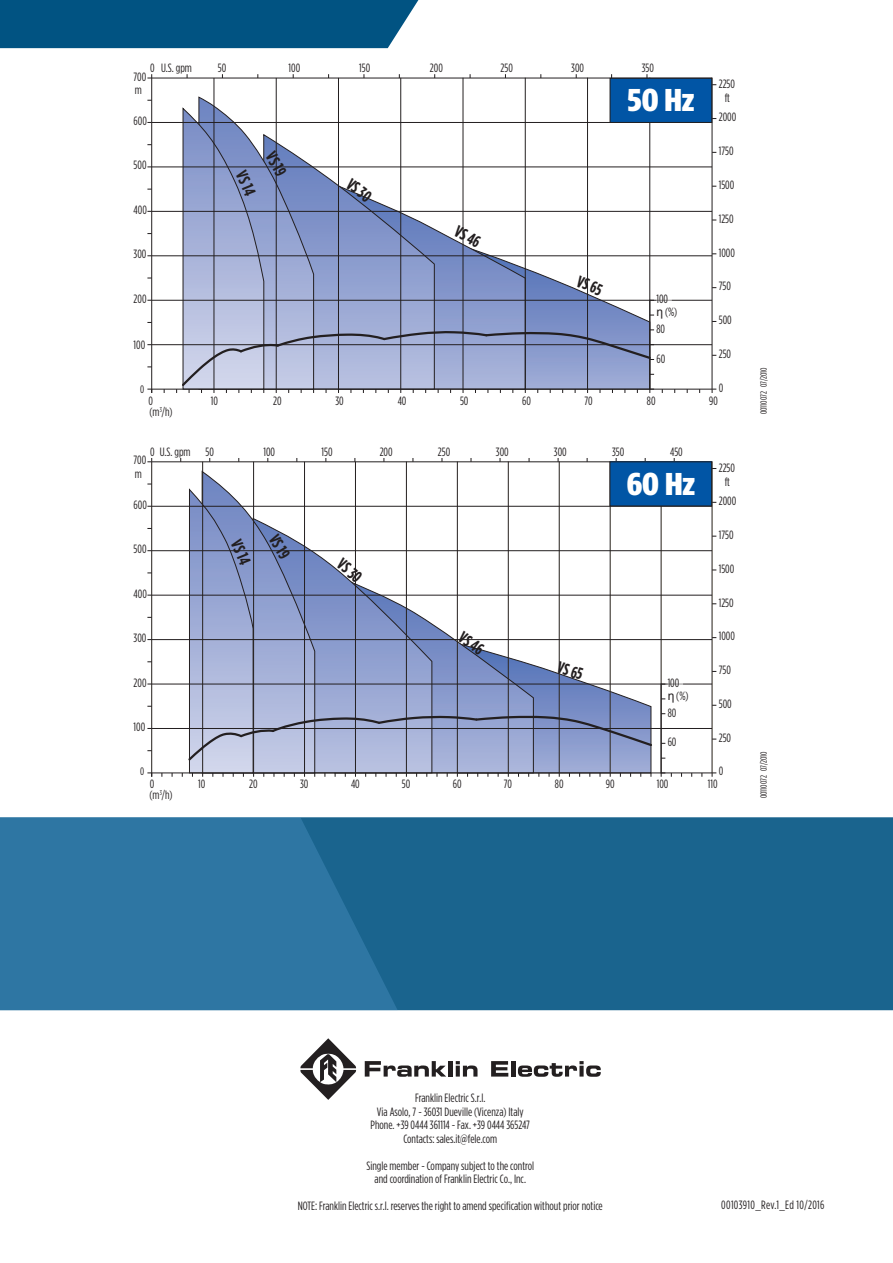
<style>
.page{position:relative;width:893px;height:1263px;background:#fff}
.page>*{position:absolute;margin:0;border:0;box-sizing:border-box;transform-origin:0 0}
.t1{font:900 31.5px "Gotham Condensed";color:#fff;scale:1.25 1}
.t2{font:700 16.5px "Gotham Condensed";color:#231f20}
.t3{font:12px/14.7px "Gotham Condensed";color:#231f20;text-align:center}
.t4{font:12px "Gotham Condensed";letter-spacing:.025em;color:#231f20}
.t5{font:10.8px "Gotham Condensed";color:#231f20}
.t6{font:9px "Gotham Condensed";color:#231f20}
.s1{font-family:"Arial"}
</style>
<div class="page">
<div style="left:398px;top:817px;width:495px;height:193px;background:#1a648e"></div>
<div style="left:0;top:0;width:418px;height:48px;background:#015382"></div>
<svg style="left:0;top:817px;width:398px;height:193px;background:#2b73a0"></svg>
<svg style="left:365px;top:1061px;width:81px;height:16px"></svg>
<hr style="left:448px;top:1061px;width:4px;height:15px;background:#231f20">
<svg style="left:456px;top:1061px;width:21px;height:15px"></svg>
<svg style="left:491px;top:1061px;width:17px;height:15px"></svg>
<hr style="left:511px;top:1061px;width:4px;height:15px;background:#231f20">
<svg style="left:518px;top:1061px;width:83px;height:16px"></svg>
<svg style="left:300px;top:1038px;width:56px;height:62px"></svg>
<hr style="left:151px;top:78px;width:1px;height:311px;background:#231f20">
<hr style="left:214px;top:78px;width:1px;height:311px;background:#231f20">
<hr style="left:276px;top:78px;width:1px;height:311px;background:#231f20">
<hr style="left:338px;top:78px;width:1px;height:311px;background:#231f20">
<hr style="left:400px;top:78px;width:1px;height:311px;background:#231f20">
<hr style="left:463px;top:78px;width:1px;height:311px;background:#231f20">
<hr style="left:525px;top:78px;width:1px;height:311px;background:#231f20">
<hr style="left:587px;top:78px;width:1px;height:311px;background:#231f20">
<hr style="left:712px;top:78px;width:1px;height:311px;background:#231f20">
<hr style="left:152px;top:389px;width:560px;height:1px;background:#231f20">
<hr style="left:152px;top:344px;width:560px;height:1px;background:#231f20">
<hr style="left:152px;top:300px;width:560px;height:1px;background:#231f20">
<hr style="left:152px;top:256px;width:560px;height:1px;background:#231f20">
<hr style="left:152px;top:211px;width:560px;height:1px;background:#231f20">
<hr style="left:152px;top:167px;width:560px;height:1px;background:#231f20">
<hr style="left:152px;top:122px;width:560px;height:1px;background:#231f20">
<hr style="left:152px;top:78px;width:560px;height:1px;background:#231f20">
<hr style="left:151px;top:462px;width:1px;height:311px;background:#231f20">
<hr style="left:202px;top:462px;width:1px;height:311px;background:#231f20">
<hr style="left:253px;top:462px;width:1px;height:311px;background:#231f20">
<hr style="left:304px;top:462px;width:1px;height:311px;background:#231f20">
<hr style="left:355px;top:462px;width:1px;height:311px;background:#231f20">
<hr style="left:406px;top:462px;width:1px;height:311px;background:#231f20">
<hr style="left:457px;top:462px;width:1px;height:311px;background:#231f20">
<hr style="left:508px;top:461px;width:1px;height:312px;background:#231f20">
<hr style="left:559px;top:461px;width:1px;height:312px;background:#231f20">
<hr style="left:610px;top:461px;width:1px;height:312px;background:#231f20">
<hr style="left:661px;top:461px;width:1px;height:312px;background:#231f20">
<hr style="left:712px;top:461px;width:1px;height:312px;background:#231f20">
<hr style="left:152px;top:773px;width:560px;height:1px;background:#231f20">
<hr style="left:152px;top:728px;width:560px;height:1px;background:#231f20">
<hr style="left:152px;top:684px;width:560px;height:1px;background:#231f20">
<hr style="left:152px;top:639px;width:560px;height:1px;background:#231f20">
<hr style="left:152px;top:595px;width:560px;height:1px;background:#231f20">
<hr style="left:152px;top:550px;width:560px;height:1px;background:#231f20">
<hr style="left:152px;top:506px;width:560px;height:1px;background:#231f20">
<hr style="left:152px;top:462px;width:560px;height:1px;background:#231f20">
<svg style="left:147px;top:74px;width:5px;height:5px"></svg>
<svg style="left:147px;top:772px;width:5px;height:5px"></svg>
<svg style="left:656px;top:295px;width:16px;height:11px"></svg>
<svg style="left:668px;top:679px;width:15px;height:11px"></svg>
<div style="left:610px;top:462px;width:102px;height:44px;background:#0155a5"></div>
<div style="left:610px;top:78px;width:102px;height:44px;background:#0155a5"></div>
<div style="left:610px;top:78px;width:102px;height:45px;border:1px solid #231f20"></div>
<svg style="left:709px;top:389px;width:8px;height:4px"></svg>
<svg style="left:182px;top:470px;width:472px;height:307px"></svg>
<svg style="left:176px;top:96px;width:478px;height:297px"></svg>
<p class="t3" style="left:150px;top:60px;width:43px">0 U.S. gpm</p>
<p class="t3" style="left:218px;top:60px;width:10px">50</p>
<p class="t3" style="left:289px;top:60px;width:13px">100</p>
<p class="t3" style="left:359px;top:60px;width:13px">150</p>
<p class="t3" style="left:430px;top:60px;width:15px">200</p>
<p class="t3" style="left:501px;top:60px;width:14px">250</p>
<p class="t3" style="left:571px;top:60px;width:14px">300</p>
<p class="t3" style="left:642px;top:60px;width:14px">350</p>
<p class="t3" style="left:134px;top:69px;width:14px">700</p>
<p class="t3" style="left:134px;top:113px;width:15px">600</p>
<p class="t3" style="left:135px;top:82px;width:9px">m</p>
<p class="t1" style="left:627px;top:81px;width:55px">50 Hz</p>
<p class="t3" style="left:134px;top:158px;width:15px">500</p>
<p class="t3" style="left:134px;top:202px;width:15px">400</p>
<p class="t3" style="left:134px;top:247px;width:14px">300</p>
<p class="t3" style="left:134px;top:291px;width:15px">200</p>
<p class="t3" style="left:134px;top:337px;width:13px">100</p>
<p class="t5" style="left:140px;top:383px;width:6px">0</p>
<p class="t3" style="left:148px;top:394px;width:6px">0</p>
<p class="t3" style="left:211px;top:394px;width:9px">10</p>
<p class="t3" style="left:150px;top:404px;width:25px">(m<sup>3</sup>/h)</p>
<p class="t2" style="left:461px;top:222px;width:28px;rotate:29deg">VS 46</p>
<p class="t2" style="left:582px;top:272px;width:27px;rotate:23deg">VS 65</p>
<p class="t3" style="left:656px;top:292px;width:13px">100</p>
<p class="t3" style="left:656px;top:321px;width:10px">80</p>
<p class="t3" style="left:656px;top:351px;width:10px">60</p>
<p class="t3" style="left:656px;top:304px;width:22px"><span class="s1">η</span> (%)</p>
<p class="t3" style="left:273px;top:394px;width:10px">20</p>
<p class="t3" style="left:335px;top:394px;width:10px">30</p>
<p class="t3" style="left:398px;top:394px;width:10px">40</p>
<p class="t3" style="left:460px;top:394px;width:10px">50</p>
<p class="t3" style="left:522px;top:394px;width:10px">60</p>
<p class="t3" style="left:585px;top:394px;width:10px">70</p>
<p class="t3" style="left:647px;top:394px;width:10px">80</p>
<p class="t3" style="left:150px;top:444px;width:65px">0 U.S. gpm 50</p>
<p class="t3" style="left:263px;top:444px;width:13px">100</p>
<p class="t3" style="left:322px;top:444px;width:13px">150</p>
<p class="t3" style="left:380px;top:444px;width:15px">200</p>
<p class="t3" style="left:438px;top:444px;width:14px">250</p>
<p class="t3" style="left:496px;top:444px;width:14px">300</p>
<p class="t3" style="left:554px;top:444px;width:14px">300</p>
<p class="t3" style="left:612px;top:444px;width:14px">350</p>
<p class="t3" style="left:670px;top:444px;width:14px">450</p>
<p class="t3" style="left:134px;top:453px;width:14px">700</p>
<p class="t3" style="left:134px;top:497px;width:15px">600</p>
<p class="t3" style="left:135px;top:466px;width:9px">m</p>
<p class="t1" style="left:627px;top:465px;width:56px">60 Hz</p>
<p class="t3" style="left:134px;top:542px;width:15px">500</p>
<p class="t3" style="left:134px;top:586px;width:15px">400</p>
<p class="t3" style="left:134px;top:630px;width:14px">300</p>
<p class="t3" style="left:134px;top:675px;width:15px">200</p>
<p class="t3" style="left:134px;top:719px;width:13px">100</p>
<p class="t5" style="left:140px;top:765px;width:6px">0</p>
<p class="t2" style="left:466px;top:627px;width:28px;rotate:36deg">VS 46</p>
<p class="t3" style="left:668px;top:675px;width:13px">100</p>
<p class="t3" style="left:668px;top:705px;width:10px">80</p>
<p class="t3" style="left:668px;top:735px;width:10px">60</p>
<p class="t3" style="left:668px;top:688px;width:22px"><span class="s1">η</span> (%)</p>
<p class="t3" style="left:719px;top:76px;width:18px">2250 ft</p>
<p class="t3" style="left:719px;top:110px;width:19px">2000</p>
<p class="t3" style="left:719px;top:144px;width:16px">1750</p>
<p class="t3" style="left:719px;top:177px;width:17px">1500</p>
<p class="t3" style="left:719px;top:211px;width:17px">1250</p>
<p class="t3" style="left:719px;top:245px;width:18px">1000</p>
<p class="t3" style="left:719px;top:279px;width:14px">750</p>
<p class="t3" style="left:719px;top:312px;width:15px">500</p>
<p class="t3" style="left:719px;top:346px;width:14px">250</p>
<p class="t3" style="left:719px;top:380px;width:6px">0</p>
<p class="t3" style="left:719px;top:460px;width:18px">2250 ft</p>
<p class="t3" style="left:719px;top:494px;width:19px">2000</p>
<p class="t3" style="left:719px;top:527px;width:16px">1750</p>
<p class="t3" style="left:719px;top:561px;width:17px">1500</p>
<p class="t3" style="left:719px;top:595px;width:17px">1250</p>
<p class="t3" style="left:719px;top:629px;width:18px">1000</p>
<p class="t3" style="left:719px;top:662px;width:14px">750</p>
<p class="t3" style="left:719px;top:696px;width:15px">500</p>
<p class="t3" style="left:719px;top:730px;width:14px">250</p>
<p class="t3" style="left:719px;top:764px;width:6px">0</p>
<p class="t3" style="left:150px;top:776px;width:6px">0</p>
<p class="t3" style="left:198px;top:776px;width:9px">10</p>
<p class="t3" style="left:150px;top:787px;width:25px">(m<sup>3</sup>/h)</p>
<p class="t3" style="left:249px;top:776px;width:10px">20</p>
<p class="t3" style="left:300px;top:776px;width:10px">30</p>
<p class="t3" style="left:351px;top:776px;width:10px">40</p>
<p class="t3" style="left:402px;top:776px;width:10px">50</p>
<p class="t3" style="left:453px;top:776px;width:10px">60</p>
<p class="t3" style="left:504px;top:776px;width:10px">70</p>
<p class="t3" style="left:555px;top:776px;width:10px">80</p>
<p class="t3" style="left:606px;top:776px;width:10px">90</p>
<p class="t3" style="left:657px;top:776px;width:13px">100</p>
<p class="t3" style="left:708px;top:776px;width:11px">110</p>
<p class="t6" style="left:759px;top:414px;width:49px;rotate:-90deg">00110072 07/2010</p>
<p class="t6" style="left:759px;top:798px;width:49px;rotate:-90deg">00110072 07/2010</p>
<p class="t3" style="left:415px;top:1091px;width:72px">Franklin Electric S.r.l.</p>
<p class="t3" style="left:377px;top:1104px;width:148px">Via Asolo, 7 - 36031 Dueville (Vicenza) Italy</p>
<p class="t3" style="left:371px;top:1118px;width:161px">Phone. +39 0444 361114 - Fax. +39 0444 365247</p>
<p class="t3" style="left:403px;top:1131px;width:95px">Contacts: sales.it@fele.com</p>
<p class="t3" style="left:366px;top:1158px;width:169px">Single member - Company subject to the control</p>
<p class="t3" style="left:375px;top:1172px;width:153px">and coordination of Franklin Electric Co., Inc.</p>
<p class="t3" style="left:298px;top:1199px;width:306px">NOTE: Franklin Electric s.r.l. reserves the right to amend specification without prior notice</p>
<p class="t4" style="left:721px;top:1197px;width:105px">00103910_Rev.1_Ed 10/2016</p>
</div>
